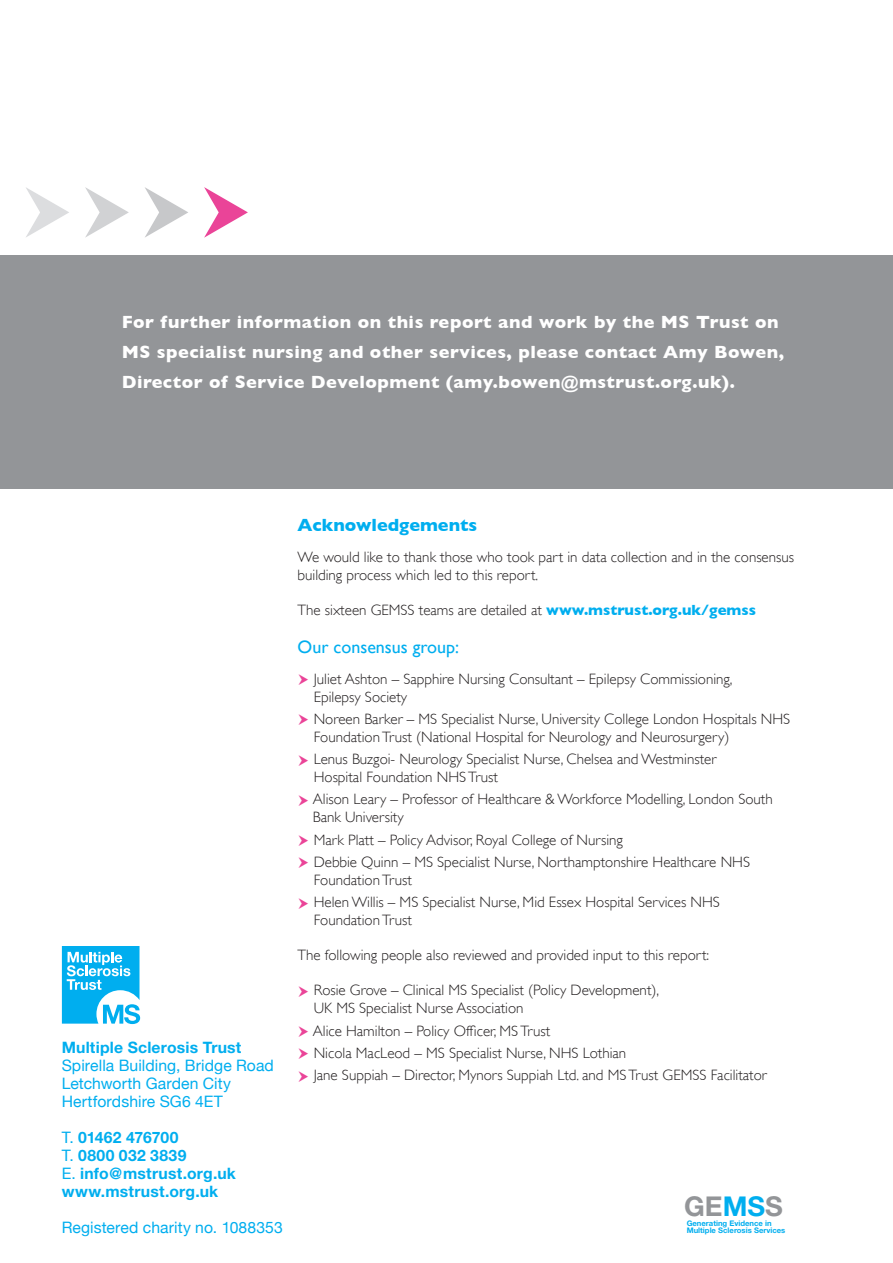
<style>
.page{position:relative;width:893px;height:1263px;background:#fff}
.page>*{position:absolute;margin:0;border:0;box-sizing:border-box;transform-origin:0 0}
.t1{font:700 27.3px "Helvetica Neue";color:#939598}
.t2{font:700 18px/30px "Gill Sans";letter-spacing:.03em;color:#fff}
.Sub_Heading{font:18px "Gill Sans";color:#00aeef}
.Main_Heading{font:700 18px "Gill Sans";color:#00aeef}
.t3{font:15.75px/18px "Helvetica Neue";letter-spacing:.005em;color:#00aeef}
.t4{font:700 15.75px/18px "Helvetica Neue";letter-spacing:.015em;color:#00aeef}
.t5{font:700 15.75px "Helvetica Neue";letter-spacing:-.005em;color:#00aeef}
.bullet{font:300 15px/18px "Gill Sans";color:#231f20}
.Body_Text{font:300 15px/18px "Gill Sans";color:#231f20}
.t6{font:700 7.65px/7.8px "Helvetica Neue";color:#00aeef}
.s1{font-weight:700}
.s2{font-weight:400}
.s3{font-weight:700;color:#00aeef}
.s4{color:#00aeef}
</style>
<div class="page">
<svg style="left:61px;top:946px;width:80px;height:79px"></svg>
<svg style="left:62px;top:946px;width:78px;height:78px"></svg>
<div style="left:0;top:255px;width:893px;height:234px;background:#939598"></div>
<svg style="left:26px;top:187px;width:43px;height:50px"></svg>
<svg style="left:85px;top:187px;width:44px;height:51px"></svg>
<svg style="left:145px;top:187px;width:43px;height:50px"></svg>
<svg style="left:204px;top:187px;width:44px;height:51px"></svg>
<p class="t2" style="left:122px;top:307px;width:664px">For further information on this report and work by the MS Trust on<br>MS specialist nursing and other services, please contact Amy Bowen,<br>Director of Service Development (amy.bowen@mstrust.org.uk).</p>
<p class="t3" style="left:62px;top:1039px;width:214px"><span class="s1">Multiple Sclerosis Trust<br></span>Spirella Building, Bridge Road<br>Letchworth Garden City<br>Hertfordshire SG6 4ET</p>
<p class="t5" style="left:62px;top:1128px;width:118px"><span class="s2">T.</span> 01462 476700</p>
<p class="t4" style="left:62px;top:1146px;width:126px"><span class="s2">T.</span> 0800 032 3839</p>
<p class="t4" style="left:62px;top:1164px;width:176px"><span class="s2">E.</span> info@mstrust.org.uk www.mstrust.org.uk</p>
<p class="t3" style="left:62px;top:1219px;width:223px">Registered charity no. 1088353</p>
<p class="Main_Heading" style="left:298px;top:514px;width:181px">Acknowledgements</p>
<p class="Body_Text" style="left:298px;top:547px;width:498px">We would like to thank those who took part in data collection and in the consensus building process which led to this report.</p>
<p class="Body_Text" style="left:298px;top:600px;width:460px">The sixteen GEMSS teams are detailed at <span class="s3">www.mstrust.org.uk/gemss</span></p>
<p class="Sub_Heading" style="left:298px;top:636px;width:163px">Our consensus group:</p>
<p class="bullet" style="left:314px;top:669px;width:420px">Juliet Ashton – Sapphire Nursing Consultant – Epilepsy Commissioning,<br>Epilepsy Society</p>
<p class="bullet" style="left:314px;top:709px;width:478px">Noreen Barker – MS Specialist Nurse, University College London Hospitals NHS<br>Foundation Trust (National Hospital for Neurology and Neurosurgery)</p>
<p class="bullet" style="left:314px;top:750px;width:404px">Lenus Buzgoi- Neurology Specialist Nurse, Chelsea and Westminster<br>Hospital Foundation NHS Trust</p>
<p class="bullet" style="left:313px;top:790px;width:461px">Alison Leary – Professor of Healthcare &amp; Workforce Modelling, London South<br>Bank University</p>
<p class="bullet" style="left:314px;top:830px;width:311px">Mark Platt – Policy Advisor, Royal College of Nursing</p>
<p class="bullet" style="left:314px;top:852px;width:438px">Debbie Quinn – MS Specialist Nurse, Northamptonshire Healthcare NHS<br>Foundation Trust</p>
<p class="Body_Text" style="left:314px;top:893px;width:408px">Helen Willis – MS Specialist Nurse, Mid Essex Hospital Services NHS<br>Foundation Trust</p>
<p class="Body_Text" style="left:298px;top:946px;width:413px">The following people also reviewed and provided input to this report:</p>
<p class="bullet" style="left:314px;top:981px;width:347px">Rosie Grove – Clinical MS Specialist (Policy Development),<br>UK MS Specialist Nurse Association</p>
<p class="bullet" style="left:313px;top:1021px;width:239px">Alice Hamilton – Policy Officer, MSTrust</p>
<p class="bullet" style="left:314px;top:1043px;width:314px">Nicola MacLeod – MS Specialist Nurse, NHS Lothian</p>
<p class="bullet" style="left:314px;top:1065px;width:455px">Jane Suppiah – Director, Mynors Suppiah Ltd. and MS Trust GEMSS Facilitator</p>
<p class="t1" style="left:684px;top:1190px;width:100px">GE<span class="s4">MS</span>S</p>
<p class="t6" style="left:687px;top:1219px;width:100px">Generating Evidence in<br>Multiple Sclerosis Services</p>
</div>
